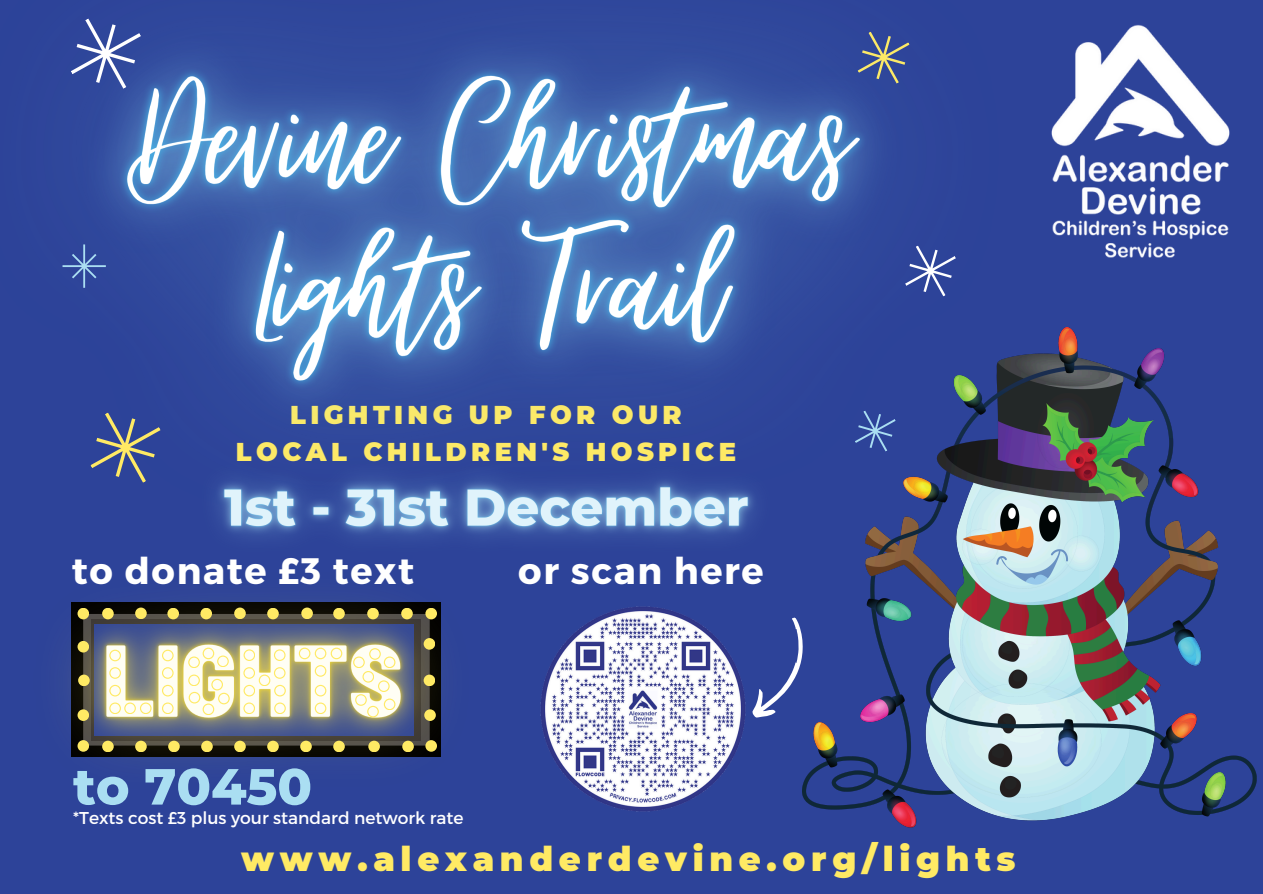
<style>
.page{position:relative;width:1263px;height:894px;background:#fff}
.page>*{position:absolute;margin:0;border:0;box-sizing:border-box;transform-origin:0 0}
.t1{font:800 50.7px "Montserrat";color:#aadef2}
.t2{font:700 36.75px "Montserrat";letter-spacing:.045em;color:#fff}
.t3{font:900 33.75px "Montserrat";letter-spacing:.17em;color:#ffea64}
.t4{font:900 25.8px/37px "Montserrat";letter-spacing:.17em;color:#ffea64;text-align:center}
.t5{font:17.1px "Montserrat";color:#fff}
.s1{color:rgb(45 67 153/.4)}
</style>
<div class="page">
<div style="left:0;top:0;width:1263px;height:893px;background:#2d4399"></div>
<img style="left:802px;top:348px;width:454px;height:478px">
<img style="left:62px;top:31px;width:1073px;height:641px">
<svg style="left:62px;top:18px;width:97px;height:89px"></svg>
<svg style="left:63px;top:244px;width:43px;height:44px"></svg>
<svg style="left:844px;top:399px;width:62px;height:63px"></svg>
<svg style="left:892px;top:232px;width:77px;height:77px"></svg>
<img style="left:62px;top:482px;width:494px;height:275px">
<svg style="left:109px;top:649px;width:12px;height:12px"></svg>
<svg style="left:109px;top:667px;width:12px;height:11px"></svg>
<svg style="left:109px;top:684px;width:12px;height:12px"></svg>
<svg style="left:109px;top:702px;width:42px;height:11px"></svg>
<svg style="left:162px;top:649px;width:11px;height:12px"></svg>
<svg style="left:162px;top:667px;width:11px;height:11px"></svg>
<svg style="left:162px;top:684px;width:11px;height:12px"></svg>
<svg style="left:162px;top:702px;width:11px;height:11px"></svg>
<svg style="left:188px;top:647px;width:41px;height:20px"></svg>
<svg style="left:353px;top:648px;width:42px;height:69px;background:#eee9c4"></svg>
<svg style="left:274px;top:702px;width:12px;height:11px"></svg>
<svg style="left:274px;top:649px;width:11px;height:11px"></svg>
<svg style="left:243px;top:702px;width:12px;height:11px"></svg>
<svg style="left:244px;top:649px;width:11px;height:11px"></svg>
<svg style="left:315px;top:702px;width:11px;height:11px"></svg>
<svg style="left:315px;top:684px;width:11px;height:12px"></svg>
<svg style="left:315px;top:665px;width:11px;height:11px"></svg>
<svg style="left:299px;top:647px;width:43px;height:11px"></svg>
<svg style="left:188px;top:674px;width:41px;height:40px;background:#f6f0c8"></svg>
<svg style="left:243px;top:667px;width:43px;height:29px"></svg>
<div style="left:424px;top:674px;width:11px;height:12px;background:#ffea64;border-radius:50%"></div>
<div style="left:424px;top:709px;width:12px;height:11px;background:#ffea64;border-radius:50%"></div>
<div style="left:368px;top:740px;width:12px;height:12px;background:#ffea64;border-radius:50%"></div>
<div style="left:402px;top:740px;width:12px;height:12px;background:#ffea64;border-radius:50%"></div>
<div style="left:425px;top:740px;width:12px;height:11px;background:#ffea64;border-radius:50%"></div>
<div style="left:333px;top:607px;width:12px;height:12px;background:#ffea64;border-radius:50%"></div>
<div style="left:401px;top:607px;width:12px;height:12px;background:#ffea64;border-radius:50%"></div>
<div style="left:367px;top:607px;width:12px;height:12px;background:#ffea64;border-radius:50%"></div>
<div style="left:425px;top:607px;width:12px;height:12px;background:#ffea64;border-radius:50%"></div>
<div style="left:424px;top:638px;width:11px;height:11px;background:#ffea64;border-radius:50%"></div>
<div style="left:78px;top:640px;width:11px;height:12px;background:#ffea64;border-radius:50%"></div>
<div style="left:78px;top:674px;width:12px;height:12px;background:#ffea64;border-radius:50%"></div>
<div style="left:78px;top:709px;width:11px;height:11px;background:#ffea64;border-radius:50%"></div>
<div style="left:78px;top:607px;width:11px;height:12px;background:#ffea64;border-radius:50%"></div>
<div style="left:78px;top:740px;width:11px;height:11px;background:#ffea64;border-radius:50%"></div>
<div style="left:102px;top:740px;width:12px;height:12px;background:#ffea64;border-radius:50%"></div>
<div style="left:135px;top:740px;width:12px;height:12px;background:#ffea64;border-radius:50%"></div>
<div style="left:168px;top:740px;width:12px;height:12px;background:#ffea64;border-radius:50%"></div>
<div style="left:201px;top:740px;width:12px;height:12px;background:#ffea64;border-radius:50%"></div>
<div style="left:234px;top:740px;width:12px;height:12px;background:#ffea64;border-radius:50%"></div>
<div style="left:267px;top:740px;width:12px;height:12px;background:#ffea64;border-radius:50%"></div>
<div style="left:300px;top:740px;width:12px;height:12px;background:#ffea64;border-radius:50%"></div>
<div style="left:333px;top:740px;width:12px;height:12px;background:#ffea64;border-radius:50%"></div>
<div style="left:301px;top:607px;width:12px;height:12px;background:#ffea64;border-radius:50%"></div>
<div style="left:267px;top:607px;width:12px;height:12px;background:#ffea64;border-radius:50%"></div>
<div style="left:234px;top:607px;width:12px;height:12px;background:#ffea64;border-radius:50%"></div>
<div style="left:200px;top:607px;width:12px;height:12px;background:#ffea64;border-radius:50%"></div>
<div style="left:167px;top:607px;width:12px;height:12px;background:#ffea64;border-radius:50%"></div>
<div style="left:135px;top:607px;width:12px;height:12px;background:#ffea64;border-radius:50%"></div>
<div style="left:102px;top:607px;width:12px;height:12px;background:#ffea64;border-radius:50%"></div>
<svg style="left:749px;top:616px;width:71px;height:110px"></svg>
<img style="left:986px;top:25px;width:244px;height:240px">
<img style="left:536px;top:602px;width:213px;height:210px">
<img style="left:170px;top:420px;width:633px;height:173px">
<p class="t4" style="left:236px;top:396px;width:502px">LIGHTING UP FOR OUR<br>LOCAL CHILDREN'S HOSPICE</p>
<p class="t2" style="left:72px;top:547px;width:344px">to donate £3 text</p>
<p class="t2" style="left:518px;top:547px;width:247px">or scan here</p>
<p class="t1" style="left:75px;top:755px;width:238px"><span class="s1">t</span>o 7<span class="s1">0</span>450</p>
<h5 class="t5" style="left:73px;top:806px;width:392px">*Texts cost £3 plus your standard network rate</h5>
<p class="t3" style="left:241px;top:838px;width:776px">www.alexanderdevine.org/lights</p>
</div>
